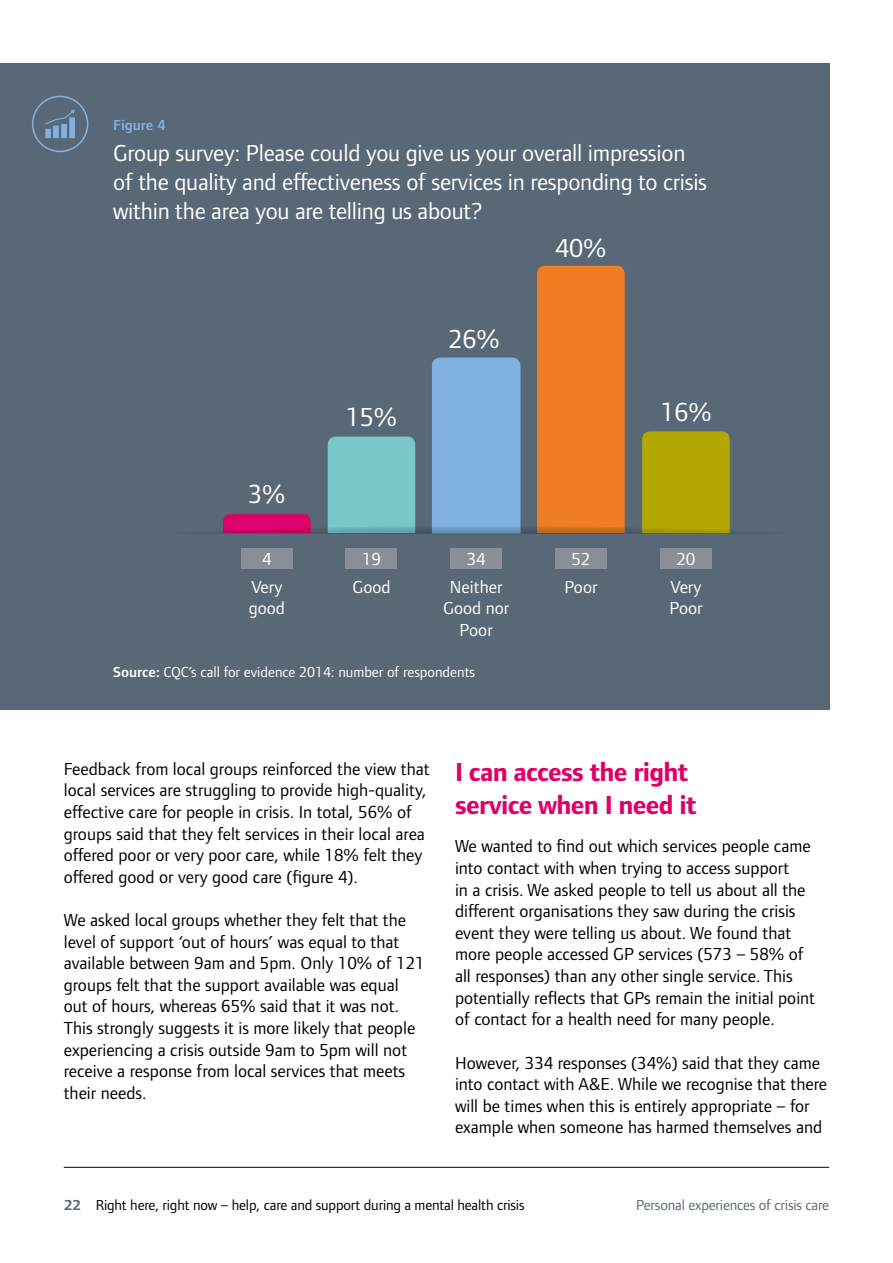
<style>
.page{position:relative;width:893px;height:1263px;background:#fff}
.page>*{position:absolute;margin:0;border:0;box-sizing:border-box;transform-origin:0 0}
.Sub_header{font:700 27px/32.4px "Foundry Form Sans";letter-spacing:-.025em;color:#dd0068}
.t1{font:27px "Foundry Form Sans";letter-spacing:-.01em;color:#fff}
.t2{font:24px/28.8px "Foundry Form Sans";letter-spacing:-.01em;color:#fff}
.Body{font:18px/21.6px "Foundry Form Sans";color:#000}
.t3{font:18px/21.6px "Foundry Form Sans";color:#fff;text-align:center}
.t4{font:15px "Foundry Form Sans";letter-spacing:-.01em;color:#000}
.Annotation{font:15px "Foundry Form Sans";color:#fff}
.t5{font:15px "Foundry Form Sans";letter-spacing:-.01em;color:#596876}
.Annotation-2{font:600 15px "Foundry Form Sans";color:#81b2e1}
.s1{font-weight:600}
.s2{font-weight:700;color:#596876}
</style>
<div class="page">
<hr style="left:64px;top:1167px;width:765px;height:1px;background:#000">
<div style="left:0;top:64px;width:829px;height:646px;background:#596876"></div>
<div style="left:32px;top:96px;width:56px;height:56px;border:2px solid #81b2e1;border-radius:50%"></div>
<svg style="left:45px;top:110px;width:30px;height:28px"></svg>
<div style="left:346px;top:548px;width:51px;height:20px;background:#898f99"></div>
<div style="left:241px;top:548px;width:51px;height:20px;background:#898f99"></div>
<div style="left:451px;top:548px;width:51px;height:20px;background:#898f99"></div>
<div style="left:555px;top:548px;width:51px;height:20px;background:#898f99"></div>
<div style="left:660px;top:548px;width:51px;height:20px;background:#898f99"></div>
<svg style="left:222px;top:265px;width:509px;height:269px"></svg>
<p class="Annotation-2" style="left:113px;top:117px;width:54px">Figure 4</p>
<p class="t2" style="left:113px;top:139px;width:595px">Group survey: Please could you give us your overall impression of the quality and effectiveness of services in responding to crisis within the area you are telling us about?</p>
<p class="t1" style="left:248px;top:477px;width:39px">3%</p>
<p class="t1" style="left:346px;top:400px;width:53px">15%</p>
<p class="t1" style="left:448px;top:323px;width:53px">26%</p>
<p class="t1" style="left:555px;top:232px;width:53px">40%</p>
<p class="t1" style="left:660px;top:396px;width:53px">16%</p>
<p class="t3" style="left:262px;top:548px;width:11px">4</p>
<p class="t3" style="left:362px;top:548px;width:20px">19</p>
<p class="t3" style="left:467px;top:548px;width:20px">34</p>
<p class="t3" style="left:571px;top:548px;width:20px">52</p>
<p class="t3" style="left:676px;top:548px;width:20px">20</p>
<p class="t3" style="left:251px;top:576px;width:32px">Very</p>
<p class="t3" style="left:352px;top:576px;width:40px">Good</p>
<p class="t3" style="left:249px;top:597px;width:38px">good</p>
<p class="t3" style="left:443px;top:576px;width:68px">Neither<br>Good nor<br>Poor</p>
<p class="t3" style="left:564px;top:576px;width:35px">Poor</p>
<p class="t3" style="left:669px;top:576px;width:35px;text-align:left">Very<br>Poor</p>
<p class="Annotation" style="left:113px;top:663px;width:363px"><span class="s1">Source:</span> CQC’s call for evidence 2014: number of respondents</p>
<p class="Body" style="left:64px;top:758px;width:367px">Feedback from local groups reinforced the view that local services are struggling to provide high-quality, effective care for people in crisis. In total, 56% of groups said that they felt services in their local area offered poor or very poor care, while 18% felt they offered good or very good care (figure 4).</p>
<p class="Body" style="left:64px;top:909px;width:362px">We asked local groups whether they felt that the level of support ‘out of hours’ was equal to that available between 9am and 5pm. Only 10% of 121 groups felt that the support available was equal out of hours, whereas 65% said that it was not.<br>This strongly suggests it is more likely that people experiencing a crisis outside 9am to 5pm will not receive a response from local services that meets their needs.</p>
<p class="Sub_header" style="left:455px;top:757px;width:243px">I can access the right service when I need it</p>
<p class="Body" style="left:455px;top:836px;width:362px">We wanted to find out which services people came into contact with when trying to access support<br>in a crisis. We asked people to tell us about all the different organisations they saw during the crisis event they were telling us about. We found that more people accessed GP services (573 – 58% of all responses) than any other single service. This potentially reflects that GPs remain the initial point of contact for a health need for many people.</p>
<p class="Body" style="left:455px;top:1052px;width:374px">However, 334 responses (34%) said that they came into contact with A&amp;E. While we recognise that there will be times when this is entirely appropriate – for example when someone has harmed themselves and</p>
<p class="t4" style="left:64px;top:1196px;width:462px"><span class="s2">22</span> Right here, right now – help, care and support during a mental health crisis</p>
<p class="t5" style="left:636px;top:1196px;width:195px">Personal experiences of crisis care</p>
</div>
